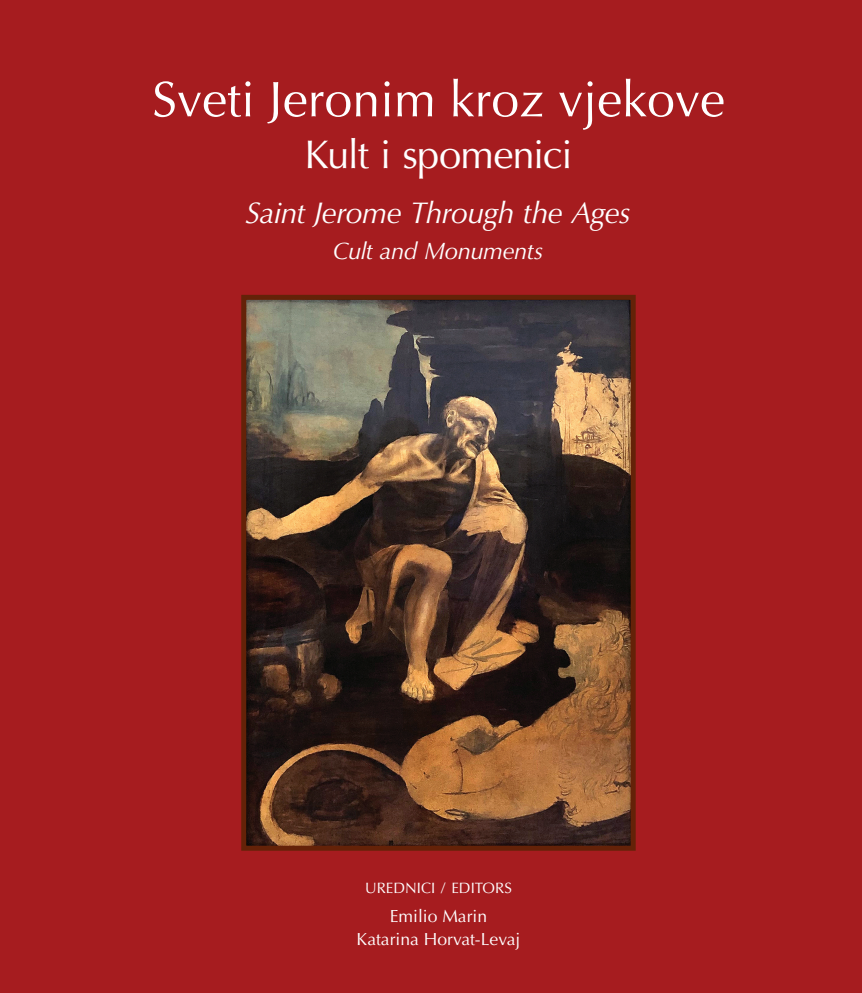
<style>
.page{position:relative;width:862px;height:993px;background:#fff}
.page>*{position:absolute;margin:0;border:0;box-sizing:border-box;transform-origin:0 0}
.Body_bez{font:50px "Optima LT Pro";color:#fff}
.Body_bez-2{font:40px "Optima LT Pro";letter-spacing:-.03em;color:#fff}
.Sazetak___Summary{font:italic 30px "Optima LT Pro";letter-spacing:-.02em;color:#fff}
.Sazetak___Summary-2{font:italic 23.75px "Optima LT Pro";letter-spacing:-.015em;color:#fff}
.t1{font:17.5px "Optima LT Pro";color:#fff}
.t2{font:15px "Optima LT Pro";color:#fff}
</style>
<div class="page">
<div style="left:0;top:0;width:861px;height:992px;background:#a61c1f"></div>
<img style="left:241px;top:294px;width:395px;height:557px">
<p class="Body_bez" style="left:152px;top:68px;width:574px">Sveti Jeronim kroz vjekove</p>
<p class="Body_bez-2" style="left:304px;top:129px;width:269px">Kult i spomenici</p>
<p class="Sazetak___Summary" style="left:245px;top:194px;width:387px">Saint Jerome Through the Ages</p>
<p class="Sazetak___Summary-2" style="left:332px;top:236px;width:212px">Cult and Monuments</p>
<p class="t2" style="left:365px;top:878px;width:148px">UREDNICI / EDITORS</p>
<p class="t1" style="left:389px;top:905px;width:99px">Emilio Marin</p>
<p class="t1" style="left:356px;top:927px;width:165px">Katarina Horvat-Levaj</p>
</div>
